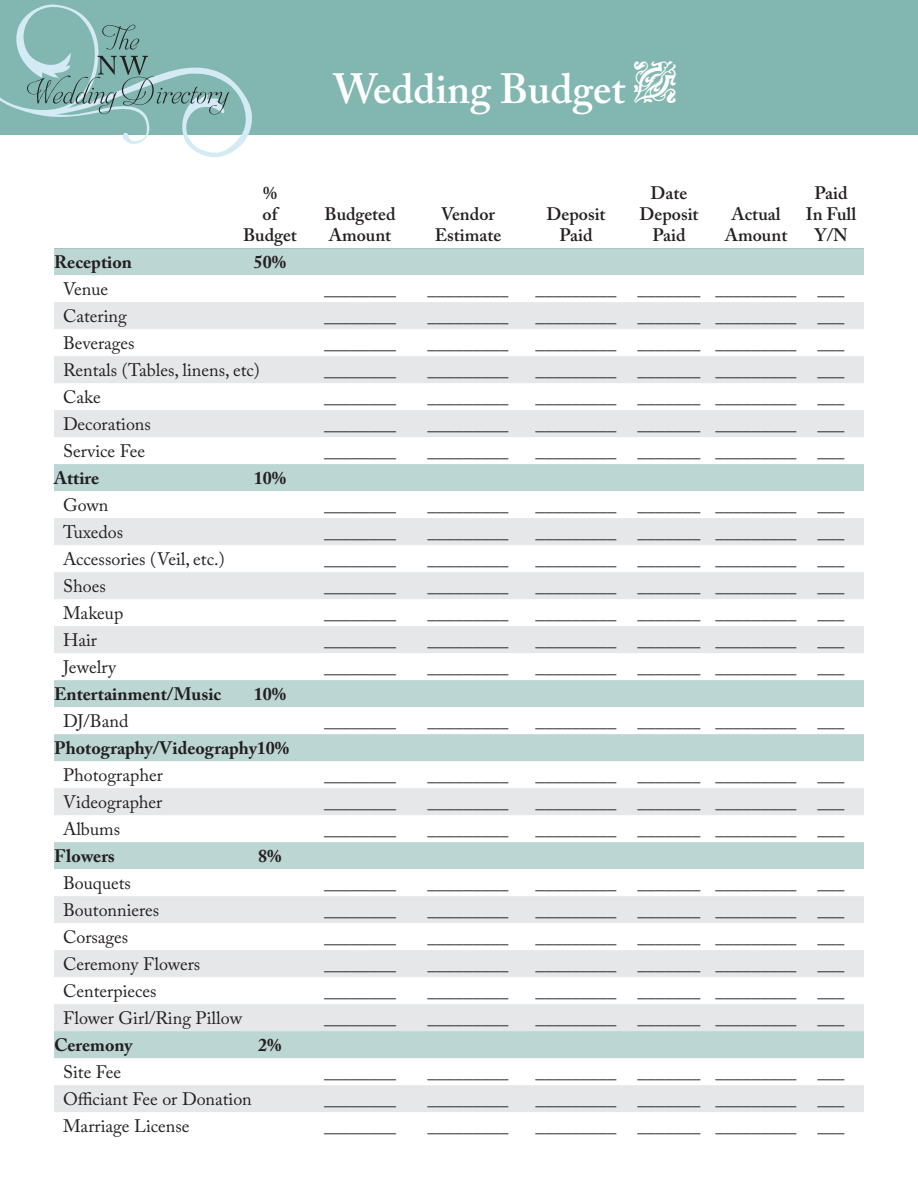
<style>
.page{position:relative;width:918px;height:1188px;background:#fff}
.page>*{position:absolute;margin:0;border:0;box-sizing:border-box;transform-origin:0 0}
.t1{font:600 42px "Adobe Caslon Pro";color:#fff}
.t2{font:18px "Adobe Caslon Pro";color:#231f20}
.t3{font:600 18px "Adobe Caslon Pro";color:#231f20}
.t4{font:700 18px "Adobe Caslon Pro";color:#231f20}
.s1{font-weight:400}
</style>
<div class="page">
<div style="left:0;top:0;width:918px;height:135px;background:#81b7b0"></div>
<svg style="left:0;top:5px;width:252px;height:152px"></svg>
<div style="left:54px;top:248px;width:810px;height:27px;background:#bcd6d4"></div>
<div style="left:54px;top:302px;width:810px;height:27px;background:#e6e7e9"></div>
<div style="left:54px;top:356px;width:810px;height:27px;background:#e6e7e9"></div>
<div style="left:54px;top:410px;width:810px;height:27px;background:#e6e7e9"></div>
<div style="left:54px;top:464px;width:810px;height:27px;background:#bcd6d4"></div>
<div style="left:54px;top:518px;width:810px;height:27px;background:#e6e7e9"></div>
<div style="left:54px;top:572px;width:810px;height:27px;background:#e6e7e9"></div>
<div style="left:54px;top:626px;width:810px;height:27px;background:#e6e7e9"></div>
<div style="left:54px;top:680px;width:810px;height:27px;background:#bcd6d4"></div>
<div style="left:54px;top:734px;width:810px;height:27px;background:#bcd6d4"></div>
<div style="left:54px;top:788px;width:810px;height:27px;background:#e6e7e9"></div>
<div style="left:54px;top:842px;width:810px;height:27px;background:#bcd6d4"></div>
<div style="left:54px;top:896px;width:810px;height:27px;background:#e6e7e9"></div>
<div style="left:54px;top:950px;width:810px;height:27px;background:#e6e7e9"></div>
<div style="left:54px;top:1004px;width:810px;height:27px;background:#e6e7e9"></div>
<div style="left:54px;top:1031px;width:810px;height:27px;background:#bcd6d4"></div>
<div style="left:54px;top:1085px;width:810px;height:27px;background:#e6e7e9"></div>
<p class="t1" style="left:333px;top:64px;width:344px">Wedding Budget <span class="s1">A</span></p>
<p class="t3" style="left:263px;top:182px;width:15px">%</p>
<p class="t3" style="left:651px;top:182px;width:38px">Date</p>
<p class="t3" style="left:814px;top:182px;width:35px">Paid</p>
<p class="t3" style="left:263px;top:203px;width:16px">of</p>
<p class="t3" style="left:324px;top:203px;width:73px">Budgeted</p>
<p class="t3" style="left:441px;top:203px;width:56px">Vendor</p>
<p class="t3" style="left:546px;top:203px;width:61px">Deposit</p>
<p class="t3" style="left:640px;top:203px;width:61px">Deposit</p>
<p class="t3" style="left:732px;top:203px;width:50px">Actual</p>
<p class="t3" style="left:806px;top:203px;width:52px">In Full</p>
<p class="t3" style="left:243px;top:224px;width:55px">Budget</p>
<p class="t3" style="left:329px;top:224px;width:64px">Amount</p>
<p class="t3" style="left:435px;top:224px;width:68px">Estimate</p>
<p class="t3" style="left:559px;top:224px;width:35px">Paid</p>
<p class="t3" style="left:652px;top:224px;width:35px">Paid</p>
<p class="t3" style="left:725px;top:224px;width:64px">Amount</p>
<p class="t3" style="left:814px;top:224px;width:35px">Y/N</p>
<p class="t4" style="left:54px;top:251px;width:80px">Reception</p>
<p class="t4" style="left:254px;top:251px;width:34px">50%</p>
<p class="t2" style="left:63px;top:278px;width:47px">Venue</p>
<p class="t2" style="left:63px;top:305px;width:65px">Catering</p>
<p class="t2" style="left:63px;top:332px;width:73px">Beverages</p>
<p class="t2" style="left:63px;top:359px;width:198px">Rentals (Tables, linens, etc)</p>
<p class="t2" style="left:63px;top:386px;width:39px">Cake</p>
<p class="t2" style="left:63px;top:413px;width:89px">Decorations</p>
<p class="t2" style="left:63px;top:440px;width:84px">Service Fee</p>
<p class="t4" style="left:54px;top:467px;width:47px">Attire</p>
<p class="t4" style="left:254px;top:467px;width:34px">10%</p>
<p class="t2" style="left:63px;top:494px;width:47px">Gown</p>
<p class="t2" style="left:63px;top:521px;width:62px">Tuxedos</p>
<p class="t2" style="left:63px;top:548px;width:163px">Accessories (Veil, etc.)</p>
<p class="t2" style="left:63px;top:575px;width:44px">Shoes</p>
<p class="t2" style="left:63px;top:602px;width:62px">Makeup</p>
<p class="t2" style="left:63px;top:629px;width:35px">Hair</p>
<p class="t2" style="left:63px;top:656px;width:54px">Jewelry</p>
<p class="t4" style="left:54px;top:683px;width:169px">Entertainment/Music</p>
<p class="t4" style="left:254px;top:683px;width:34px">10%</p>
<p class="t2" style="left:63px;top:710px;width:67px">DJ/Band</p>
<p class="t4" style="left:54px;top:737px;width:237px">Photography/Videography10%</p>
<p class="t2" style="left:63px;top:764px;width:101px">Photographer</p>
<p class="t2" style="left:63px;top:791px;width:101px">Videographer</p>
<p class="t2" style="left:63px;top:818px;width:59px">Albums</p>
<p class="t4" style="left:54px;top:845px;width:62px">Flowers</p>
<p class="t4" style="left:258px;top:845px;width:25px">8%</p>
<p class="t2" style="left:63px;top:872px;width:70px">Bouquets</p>
<p class="t2" style="left:63px;top:899px;width:98px">Boutonnieres</p>
<p class="t2" style="left:63px;top:926px;width:67px">Corsages</p>
<p class="t2" style="left:63px;top:953px;width:139px">Ceremony Flowers</p>
<p class="t2" style="left:63px;top:980px;width:95px">Centerpieces</p>
<p class="t2" style="left:63px;top:1007px;width:181px">Flower Girl/Ring Pillow</p>
<p class="t4" style="left:54px;top:1034px;width:80px">Ceremony</p>
<p class="t4" style="left:258px;top:1034px;width:25px">2%</p>
<p class="t2" style="left:63px;top:1061px;width:60px">Site Fee</p>
<p class="t2" style="left:63px;top:1088px;width:190px">Officiant Fee or Donation</p>
<p class="t2" style="left:63px;top:1115px;width:128px">Marriage License</p>
<p class="t2" style="left:324px;top:278px;width:73px">________</p>
<p class="t2" style="left:428px;top:278px;width:82px">_________</p>
<p class="t2" style="left:536px;top:278px;width:311px">_________ _______ _________ ___</p>
<p class="t2" style="left:324px;top:305px;width:73px">________</p>
<p class="t2" style="left:428px;top:305px;width:82px">_________</p>
<p class="t2" style="left:536px;top:305px;width:311px">_________ _______ _________ ___</p>
<p class="t2" style="left:324px;top:332px;width:73px">________</p>
<p class="t2" style="left:428px;top:332px;width:82px">_________</p>
<p class="t2" style="left:536px;top:332px;width:311px">_________ _______ _________ ___</p>
<p class="t2" style="left:324px;top:359px;width:73px">________</p>
<p class="t2" style="left:428px;top:359px;width:82px">_________</p>
<p class="t2" style="left:536px;top:359px;width:311px">_________ _______ _________ ___</p>
<p class="t2" style="left:324px;top:386px;width:73px">________</p>
<p class="t2" style="left:428px;top:386px;width:82px">_________</p>
<p class="t2" style="left:536px;top:386px;width:311px">_________ _______ _________ ___</p>
<p class="t2" style="left:324px;top:413px;width:73px">________</p>
<p class="t2" style="left:428px;top:413px;width:82px">_________</p>
<p class="t2" style="left:536px;top:413px;width:311px">_________ _______ _________ ___</p>
<p class="t2" style="left:324px;top:440px;width:73px">________</p>
<p class="t2" style="left:428px;top:440px;width:82px">_________</p>
<p class="t2" style="left:536px;top:440px;width:311px">_________ _______ _________ ___</p>
<p class="t2" style="left:324px;top:494px;width:73px">________</p>
<p class="t2" style="left:428px;top:494px;width:82px">_________</p>
<p class="t2" style="left:536px;top:494px;width:311px">_________ _______ _________ ___</p>
<p class="t2" style="left:324px;top:521px;width:73px">________</p>
<p class="t2" style="left:428px;top:521px;width:82px">_________</p>
<p class="t2" style="left:536px;top:521px;width:311px">_________ _______ _________ ___</p>
<p class="t2" style="left:324px;top:548px;width:73px">________</p>
<p class="t2" style="left:428px;top:548px;width:82px">_________</p>
<p class="t2" style="left:536px;top:548px;width:311px">_________ _______ _________ ___</p>
<p class="t2" style="left:324px;top:575px;width:73px">________</p>
<p class="t2" style="left:428px;top:575px;width:82px">_________</p>
<p class="t2" style="left:536px;top:575px;width:311px">_________ _______ _________ ___</p>
<p class="t2" style="left:324px;top:602px;width:73px">________</p>
<p class="t2" style="left:428px;top:602px;width:82px">_________</p>
<p class="t2" style="left:536px;top:602px;width:311px">_________ _______ _________ ___</p>
<p class="t2" style="left:324px;top:629px;width:73px">________</p>
<p class="t2" style="left:428px;top:629px;width:82px">_________</p>
<p class="t2" style="left:536px;top:629px;width:311px">_________ _______ _________ ___</p>
<p class="t2" style="left:324px;top:656px;width:73px">________</p>
<p class="t2" style="left:428px;top:656px;width:82px">_________</p>
<p class="t2" style="left:536px;top:656px;width:311px">_________ _______ _________ ___</p>
<p class="t2" style="left:324px;top:710px;width:73px">________</p>
<p class="t2" style="left:428px;top:710px;width:82px">_________</p>
<p class="t2" style="left:536px;top:710px;width:311px">_________ _______ _________ ___</p>
<p class="t2" style="left:324px;top:764px;width:73px">________</p>
<p class="t2" style="left:428px;top:764px;width:82px">_________</p>
<p class="t2" style="left:536px;top:764px;width:311px">_________ _______ _________ ___</p>
<p class="t2" style="left:324px;top:791px;width:73px">________</p>
<p class="t2" style="left:428px;top:791px;width:82px">_________</p>
<p class="t2" style="left:536px;top:791px;width:311px">_________ _______ _________ ___</p>
<p class="t2" style="left:324px;top:818px;width:73px">________</p>
<p class="t2" style="left:428px;top:818px;width:82px">_________</p>
<p class="t2" style="left:536px;top:818px;width:311px">_________ _______ _________ ___</p>
<p class="t2" style="left:324px;top:872px;width:73px">________</p>
<p class="t2" style="left:428px;top:872px;width:82px">_________</p>
<p class="t2" style="left:536px;top:872px;width:311px">_________ _______ _________ ___</p>
<p class="t2" style="left:324px;top:899px;width:73px">________</p>
<p class="t2" style="left:428px;top:899px;width:82px">_________</p>
<p class="t2" style="left:536px;top:899px;width:311px">_________ _______ _________ ___</p>
<p class="t2" style="left:324px;top:926px;width:73px">________</p>
<p class="t2" style="left:428px;top:926px;width:82px">_________</p>
<p class="t2" style="left:536px;top:926px;width:311px">_________ _______ _________ ___</p>
<p class="t2" style="left:324px;top:953px;width:73px">________</p>
<p class="t2" style="left:428px;top:953px;width:82px">_________</p>
<p class="t2" style="left:536px;top:953px;width:311px">_________ _______ _________ ___</p>
<p class="t2" style="left:324px;top:980px;width:73px">________</p>
<p class="t2" style="left:428px;top:980px;width:82px">_________</p>
<p class="t2" style="left:536px;top:980px;width:311px">_________ _______ _________ ___</p>
<p class="t2" style="left:324px;top:1007px;width:73px">________</p>
<p class="t2" style="left:428px;top:1007px;width:82px">_________</p>
<p class="t2" style="left:536px;top:1007px;width:311px">_________ _______ _________ ___</p>
<p class="t2" style="left:324px;top:1061px;width:73px">________</p>
<p class="t2" style="left:428px;top:1061px;width:82px">_________</p>
<p class="t2" style="left:536px;top:1061px;width:311px">_________ _______ _________ ___</p>
<p class="t2" style="left:324px;top:1088px;width:73px">________</p>
<p class="t2" style="left:428px;top:1088px;width:82px">_________</p>
<p class="t2" style="left:536px;top:1088px;width:311px">_________ _______ _________ ___</p>
<p class="t2" style="left:324px;top:1115px;width:73px">________</p>
<p class="t2" style="left:428px;top:1115px;width:82px">_________</p>
<p class="t2" style="left:536px;top:1115px;width:311px">_________ _______ _________ ___</p>
</div>
